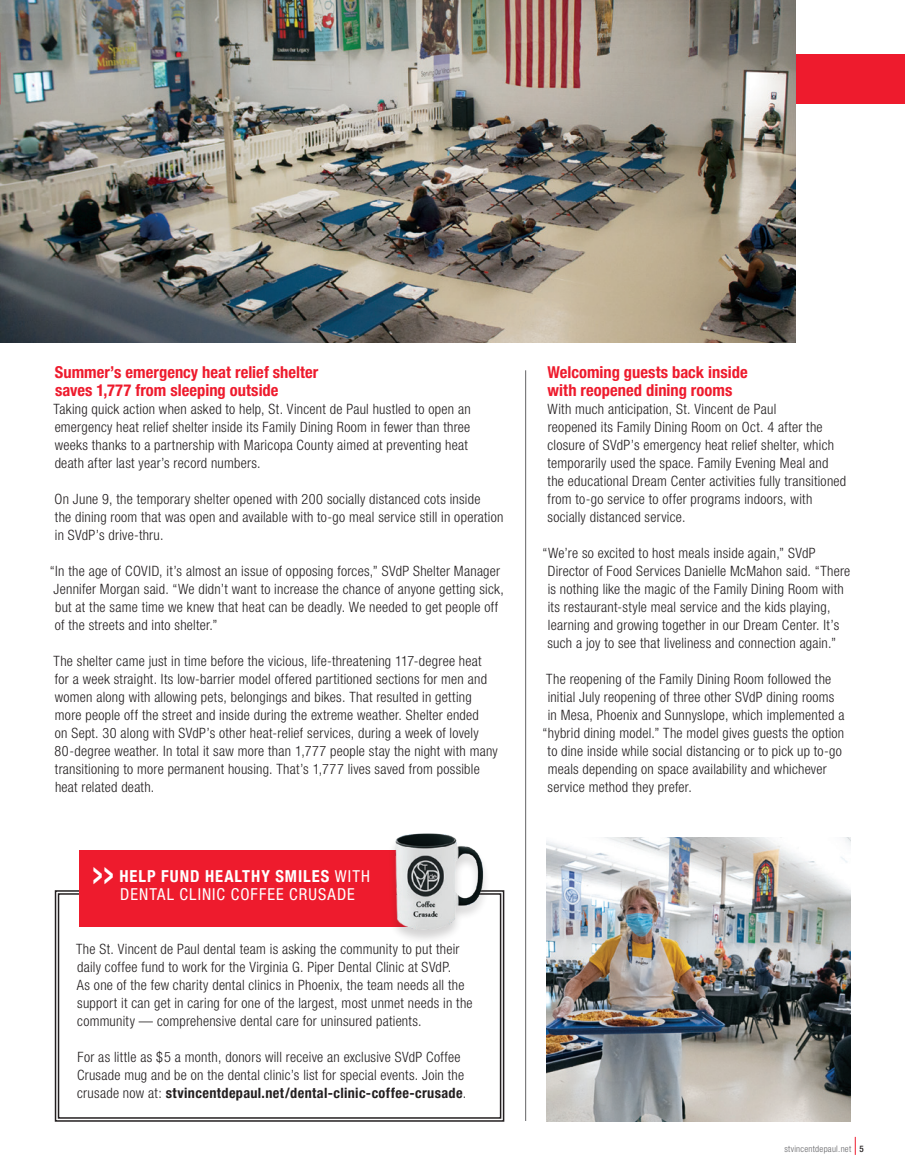
<style>
.page{position:relative;width:905px;height:1175px;background:#fff}
.page>*{position:absolute;margin:0;border:0;box-sizing:border-box;transform-origin:0 0}
._2_Article_Section_H{font:700 condensed 16.5px/18px "Helvetica Neue";letter-spacing:.005em;color:#ee1b2d}
._2_Article_Section_H-2{font:condensed 16.5px/18px "Helvetica Neue";letter-spacing:.065em;color:#fff}
._0_-_Body_Copy{font:300 condensed 14.25px/18px "Helvetica Neue";letter-spacing:.02em;color:#231f20}
.t1{font:300 condensed 9px "Helvetica Neue";letter-spacing:.03em;color:#636366}
.s1{font-weight:700;font-size:33px}
.s2{font-weight:700}
.s3{font-weight:500;color:#231f20}
</style>
<div class="page">
<div style="left:739px;top:55px;width:165px;height:49px;background:#ee1b2d"></div>
<hr style="left:525px;top:370px;width:1px;height:751px;background:#636366">
<img style="left:546px;top:837px;width:304px;height:284px">
<img style="left:0;top:0;width:795px;height:342px">
<svg style="left:54px;top:889px;width:451px;height:233px"></svg>
<div style="left:80px;top:850px;width:350px;height:76px;background:#ee1b2d"></div>
<div style="left:387px;top:833px;width:103px;height:111px;background:#231f20;opacity:.2"></div>
<img style="left:390px;top:833px;width:98px;height:101px">
<svg style="left:855px;top:1136px;width:1px;height:18px"></svg>
<p class="_2_Article_Section_H" style="left:55px;top:363px;width:265px">Summer’s emergency heat relief shelter saves 1,777 from sleeping outside</p>
<p class="_0_-_Body_Copy" style="left:54px;top:400px;width:418px">Taking quick action when asked to help, St. Vincent de Paul hustled to open an emergency heat relief shelter inside its Family Dining Room in fewer than three weeks thanks to a partnership with Maricopa County aimed at preventing heat death after last year’s record numbers.</p>
<p class="_0_-_Body_Copy" style="left:54px;top:490px;width:450px">On June 9, the temporary shelter opened with 200 socially distanced cots inside<br>the dining room that was open and available with to-go meal service still in operation in SVdP’s drive-thru.</p>
<p class="_0_-_Body_Copy" style="left:50px;top:562px;width:455px">“In the age of COVID, it’s almost an issue of opposing forces,” SVdP Shelter Manager Jennifer Morgan said. “We didn’t want to increase the chance of anyone getting sick, but at the same time we knew that heat can be deadly. We needed to get people off of the streets and into shelter.”</p>
<p class="_0_-_Body_Copy" style="left:54px;top:652px;width:446px">The shelter came just in time before the vicious, life-threatening 117-degree heat for a week straight. Its low-barrier model offered partitioned sections for men and women along with allowing pets, belongings and bikes. That resulted in getting more people off the street and inside during the extreme weather. Shelter ended<br>on Sept. 30 along with SVdP’s other heat-relief services, during a week of lovely 80-degree weather. In total it saw more than 1,777 people stay the night with many transitioning to more permanent housing. That’s 1,777 lives saved from possible heat related death.</p>
<p class="_2_Article_Section_H-2" style="left:120px;top:867px;width:251px;text-indent:-27px"><span class="s1">&gt;&gt;</span> <span class="s2">HELP FUND HEALTHY SMILES</span> WITH<br>DENTAL CLINIC COFFEE CRUSADE</p>
<p class="_0_-_Body_Copy" style="left:76px;top:940px;width:398px">The St. Vincent de Paul dental team is asking the community to put their daily coffee fund to work for the Virginia G. Piper Dental Clinic at SVdP.<br>As one of the few charity dental clinics in Phoenix, the team needs all the support it can get in caring for one of the largest, most unmet needs in the community — comprehensive dental care for uninsured patients.</p>
<p class="_0_-_Body_Copy" style="left:77px;top:1048px;width:390px">For as little as $5 a month, donors will receive an exclusive SVdP Coffee<br>Crusade mug and be on the dental clinic’s list for special events. Join the crusade now at: <span class="s2">stvincentdepaul.net/dental-clinic-coffee-crusade</span>.</p>
<p class="_2_Article_Section_H" style="left:547px;top:363px;width:202px">Welcoming guests back inside with reopened dining rooms</p>
<p class="_0_-_Body_Copy" style="left:547px;top:400px;width:300px">With much anticipation, St. Vincent de Paul<br>reopened its Family Dining Room on Oct. 4 after the closure of SVdP’s emergency heat relief shelter, which temporarily used the space. Family Evening Meal and the educational Dream Center activities fully transitioned from to-go service to offer programs indoors, with socially distanced service.</p>
<p class="_0_-_Body_Copy" style="left:547px;top:544px;width:304px;text-indent:-5px">“We’re so excited to host meals inside again,” SVdP Director of Food Services Danielle McMahon said. “There is nothing like the magic of the Family Dining Room with its restaurant-style meal service and the kids playing, learning and growing together in our Dream Center. It’s such a joy to see that liveliness and connection again.”</p>
<p class="_0_-_Body_Copy" style="left:546px;top:670px;width:286px">The reopening of the Family Dining Room followed the</p>
<p class="_0_-_Body_Copy" style="left:547px;top:688px;width:288px">initial July reopening of three other SVdP dining rooms</p>
<p class="_0_-_Body_Copy" style="left:547px;top:706px;width:298px">in Mesa, Phoenix and Sunnyslope, which implemented a</p>
<p class="_0_-_Body_Copy" style="left:542px;top:724px;width:303px">“hybrid dining model.” The model gives guests the option</p>
<p class="_0_-_Body_Copy" style="left:547px;top:742px;width:296px">to dine inside while social distancing or to pick up to-go</p>
<p class="_0_-_Body_Copy" style="left:547px;top:760px;width:280px">meals depending on space availability and whichever</p>
<p class="_0_-_Body_Copy" style="left:547px;top:778px;width:146px">service method they prefer.</p>
<p class="t1" style="left:784px;top:1143px;width:81px">stvincentdepaul.net <span class="s3">5</span></p>
</div>
